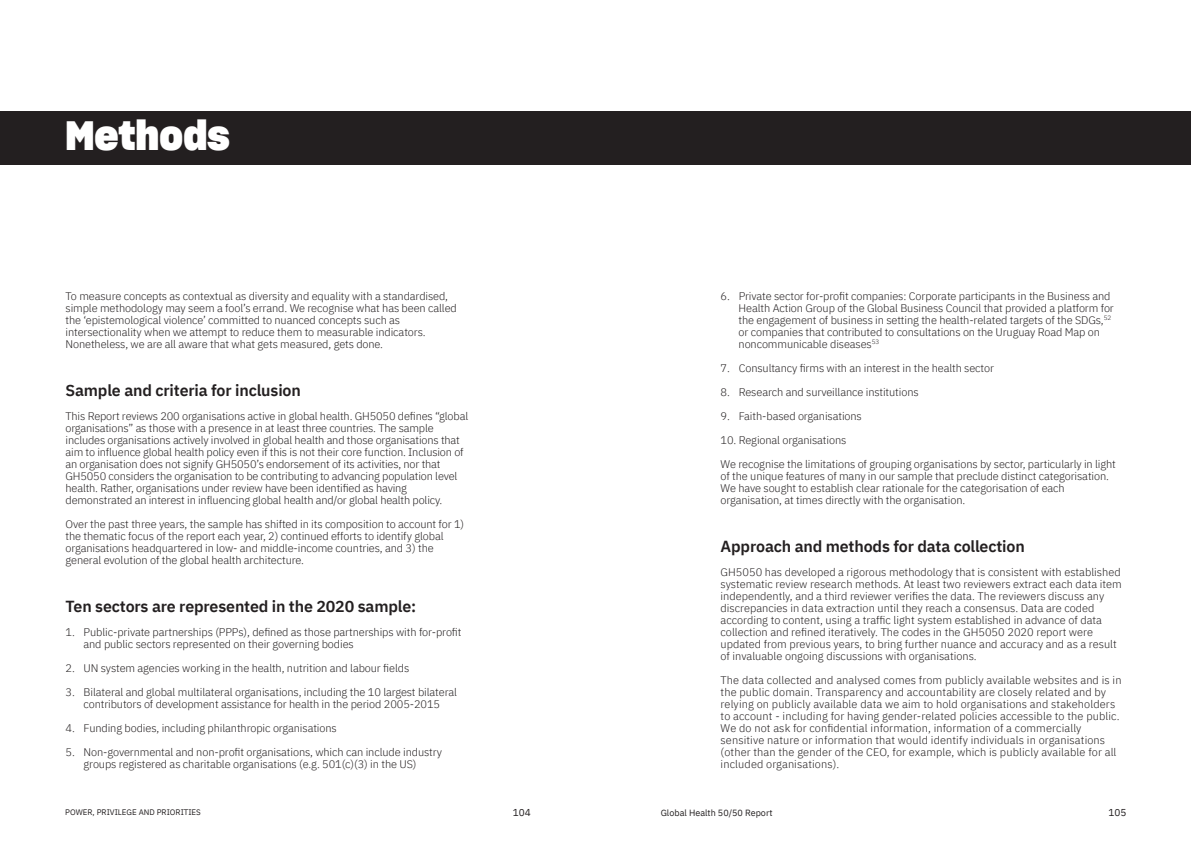
<style>
.page{position:relative;width:1191px;height:842px;background:#fff}
.page>*{position:absolute;margin:0;border:0;box-sizing:border-box;transform-origin:0 0}
.Main_title{font:40px "Sharp Grotesk Bold 19";color:#fff}
.t1{font:600 16px "IBM Plex Sans";letter-spacing:-.01em;color:#231f20}
.t2{font:300 11px/12px "IBM Plex Sans";letter-spacing:-.01em;color:#231f20}
.t3{font:300 11px/12px "IBM Plex Sans";letter-spacing:.01em;color:#231f20}
.heading_3{font:10px "IBM Plex Sans";color:#231f20}
.heading_3-2{font:9px "IBM Plex Sans";color:#231f20}
.t4{font:8px "IBM Plex Sans";color:#231f20}
</style>
<div class="page">
<div style="left:0;top:111px;width:1191px;height:54px;background:#231f20"></div>
<p class="Main_title" style="left:66px;top:105px;width:165px">Methods</p>
<p class="t2" style="left:66px;top:289px;width:393px">To measure concepts as contextual as diversity and equality with a standardised, simple methodology may seem a fool’s errand. We recognise what has been called the ‘epistemological violence’ committed to nuanced concepts such as intersectionality when we attempt to reduce them to measurable indicators.<br>Nonetheless, we are all aware that what gets measured, gets done.</p>
<p class="t1" style="left:66px;top:378px;width:237px">Sample and criteria for inclusion</p>
<p class="t2" style="left:66px;top:409px;width:404px">This Report reviews 200 organisations active in global health. GH5050 defines “global organisations” as those with a presence in at least three countries. The sample includes organisations actively involved in global health and those organisations that aim to influence global health policy even if this is not their core function. Inclusion of an organisation does not signify GH5050’s endorsement of its activities, nor that GH5050 considers the organisation to be contributing to advancing population level health. Rather, organisations under review have been identified as having demonstrated an interest in influencing global health and/or global health policy.</p>
<p class="t2" style="left:66px;top:517px;width:400px">Over the past three years, the sample has shifted in its composition to account for 1) the thematic focus of the report each year, 2) continued efforts to identify global organisations headquartered in low- and middle-income countries, and 3) the general evolution of the global health architecture.</p>
<p class="t1" style="left:66px;top:594px;width:352px">Ten sectors are represented in the 2020 sample:</p>
<p class="t2" style="left:84px;top:625px;width:379px;text-indent:-18px">1. Public-private partnerships (PPPs), defined as those partnerships with for-profit and public sectors represented on their governing bodies</p>
<p class="t2" style="left:66px;top:661px;width:345px">2. UN system agencies working in the health, nutrition and labour fields</p>
<p class="t2" style="left:66px;top:685px;width:393px;text-align:center">3. Bilateral and global multilateral organisations, including the 10 largest bilateral contributors of development assistance for health in the period 2005-2015</p>
<p class="t2" style="left:66px;top:721px;width:273px">4. Funding bodies, including philanthropic organisations</p>
<p class="t2" style="left:84px;top:745px;width:360px;text-indent:-18px">5. Non-governmental and non-profit organisations, which can include industry groups registered as charitable organisations (e.g. 501(c)(3) in the US)</p>
<p class="t2" style="left:738px;top:289px;width:377px;text-indent:-18px">6. Private sector for-profit companies: Corporate participants in the Business and Health Action Group of the Global Business Council that provided a platform for the engagement of business in setting the health-related targets of the SDGs,<sup>52 </sup>or companies that contributed to consultations on the Uruguay Road Map on noncommunicable diseases<sup>53</sup></p>
<p class="t2" style="left:720px;top:361px;width:275px">7. Consultancy firms with an interest in the health sector</p>
<p class="t2" style="left:720px;top:385px;width:200px">8. Research and surveillance institutions</p>
<p class="t2" style="left:720px;top:409px;width:143px">9. Faith-based organisations</p>
<p class="t2" style="left:720px;top:433px;width:127px">10. Regional organisations</p>
<p class="t2" style="left:720px;top:457px;width:397px">We recognise the limitations of grouping organisations by sector, particularly in light of the unique features of many in our sample that preclude distinct categorisation.<br>We have sought to establish clear rationale for the categorisation of each organisation, at times directly with the organisation.</p>
<p class="t1" style="left:720px;top:534px;width:306px">Approach and methods for data collection</p>
<p class="t2" style="left:720px;top:565px;width:403px">GH5050 has developed a rigorous methodology that is consistent with established systematic review research methods. At least two reviewers extract each data item independently, and a third reviewer verifies the data. The reviewers discuss any discrepancies in data extraction until they reach a consensus. Data are coded according to content, using a traffic light system established in advance of data collection and refined iteratively. The codes in the GH5050 2020 report were updated from previous years, to bring further nuance and accuracy and as a result of invaluable ongoing discussions with organisations.</p>
<p class="t3" style="left:720px;top:673px;width:402px">The data collected and analysed comes from publicly available websites and is in the public domain. Transparency and accountability are closely related and by relying on publicly available data we aim to hold organisations and stakeholders to account - including for having gender-related policies accessible to the public.<br>We do not ask for confidential information, information of a commercially sensitive nature or information that would identify individuals in organisations (other than the gender of the CEO, for example, which is publicly available for all included organisations).</p>
<p class="t4" style="left:65px;top:806px;width:137px">POWER, PRIVILEGE AND PRIORITIES</p>
<p class="heading_3" style="left:513px;top:805px;width:19px">104</p>
<p class="heading_3-2" style="left:660px;top:806px;width:113px">Global Health 50/50 Report</p>
<p class="heading_3" style="left:1108px;top:805px;width:19px">105</p>
</div>
